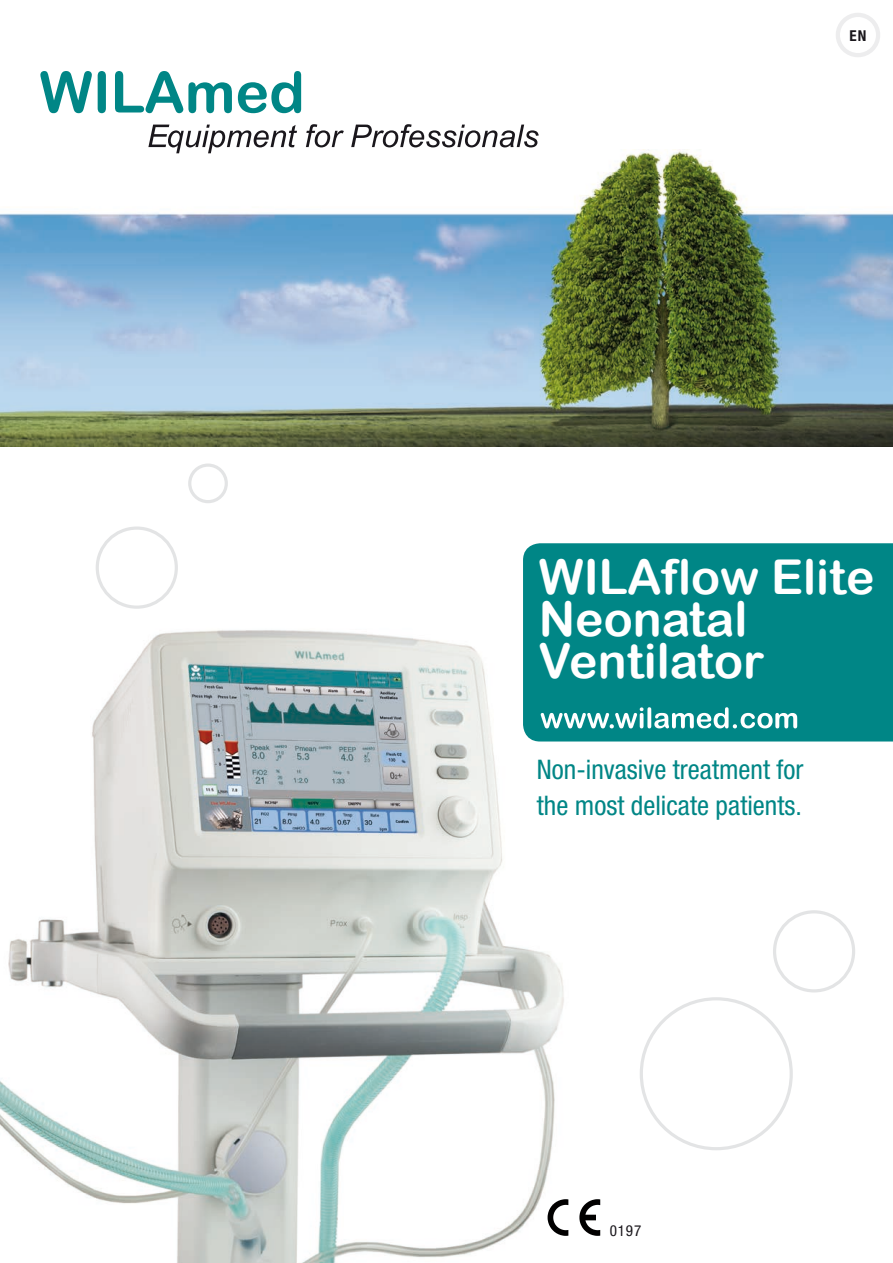
<style>
.page{position:relative;width:893px;height:1263px;background:#fff}
.page>*{position:absolute;margin:0;border:0;box-sizing:border-box;transform-origin:0 0}
.t1{font:48px/42px "Arial Rounded MT Bold";color:#fff}
.t2{font:condensed 27px/36px "Helvetica Neue";color:#008686}
.Fliesstext{font:condensed 15.15px "Helvetica Neue";color:#1a171c}
.Fliesstext_deutsch{font:700 condensed 15px "Helvetica Neue";color:#1a171c}
</style>
<div class="page">
<img style="left:0;top:630px;width:596px;height:633px">
<div style="left:640px;top:997px;width:153px;height:153px;border:3px solid #e3e4e5;border-radius:50%"></div>
<div style="left:96px;top:526px;width:82px;height:83px;border:3px solid #e3e4e5;border-radius:50%"></div>
<div style="left:773px;top:910px;width:82px;height:82px;border:3px solid #e3e4e5;border-radius:50%"></div>
<div style="left:188px;top:463px;width:40px;height:40px;border:3px solid #e3e4e5;border-radius:50%"></div>
<div style="left:836px;top:13px;width:44px;height:44px;border:4px solid #ededee;border-radius:50%"></div>
<img style="left:0;top:151px;width:893px;height:295px">
<svg style="left:40px;top:71px;width:52px;height:42px"></svg>
<svg style="left:98px;top:71px;width:8px;height:42px"></svg>
<svg style="left:115px;top:71px;width:117px;height:42px"></svg>
<svg style="left:238px;top:71px;width:63px;height:42px"></svg>
<svg style="left:148px;top:125px;width:149px;height:28px"></svg>
<svg style="left:306px;top:124px;width:38px;height:23px"></svg>
<svg style="left:351px;top:124px;width:188px;height:23px"></svg>
<div style="left:523px;top:543px;width:370px;height:198px;background:#008686"></div>
<svg style="left:541px;top:707px;width:256px;height:21px"></svg>
<svg style="left:548px;top:1199px;width:20px;height:37px"></svg>
<svg style="left:579px;top:1199px;width:21px;height:37px"></svg>
<p class="Fliesstext_deutsch" style="left:849px;top:26px;width:18px">EN</p>
<p class="t1" style="left:539px;top:555px;width:338px">WILAflow Elite<br>Neonatal<br>Ventilator</p>
<h2 class="t2" style="left:537px;top:751px;width:268px">Non-invasive treatment for the most delicate patients.</h2>
<p class="Fliesstext" style="left:610px;top:1222px;width:33px">0197</p>
</div>
